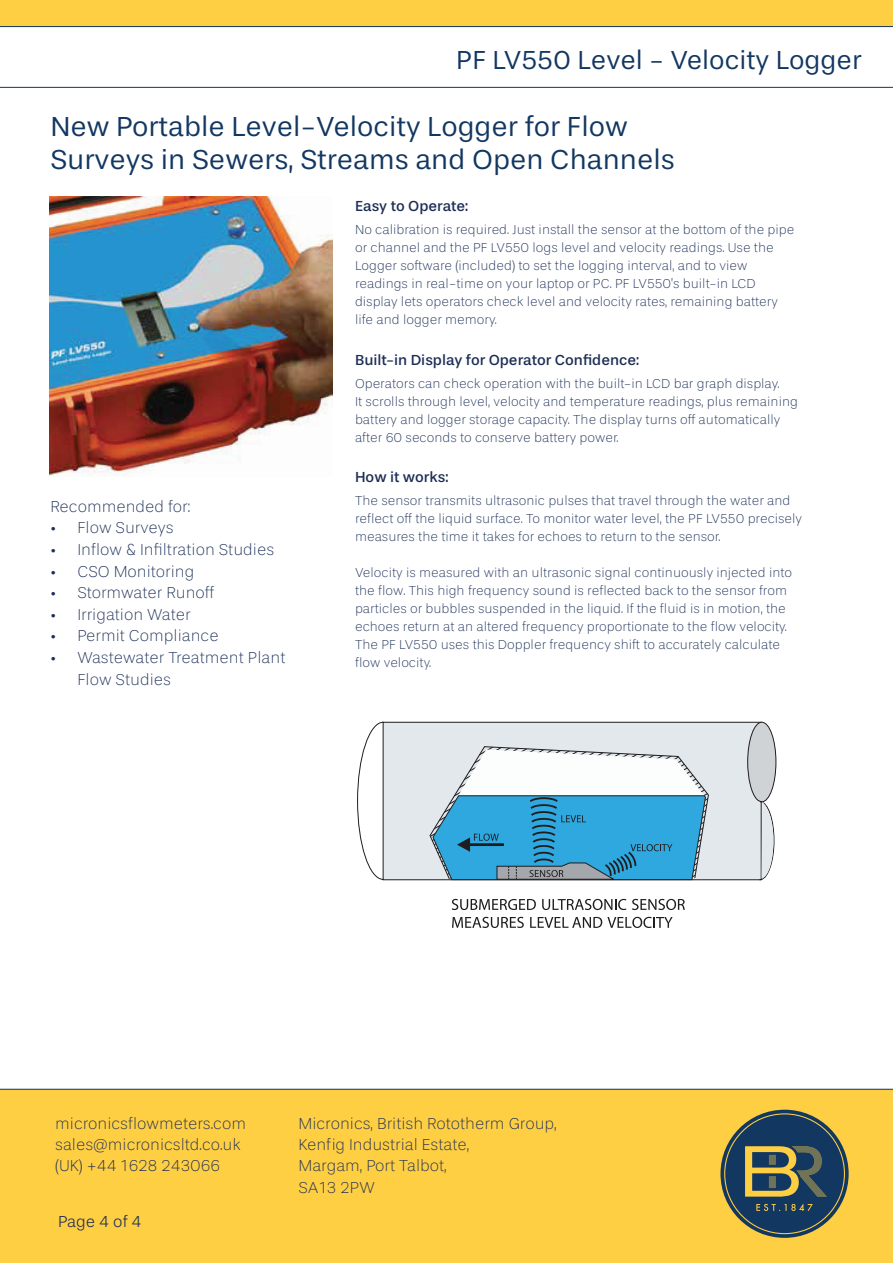
<style>
.page{position:relative;width:893px;height:1263px;background:#fff}
.page>*{position:absolute;margin:0;border:0;box-sizing:border-box;transform-origin:0 0}
.t1{font:28.5px/33px "Stevie Sans";color:#123761}
.t2{font:27px "Stevie Sans";color:#123761}
.t3{font:100 16.5px/21.6px "Stevie Sans";color:#1b2e57}
.t4{font:100 16.5px/21.3px "Stevie Sans";color:#1c2d55}
.t5{font:300 16.5px "Stevie Sans";color:#1c2d55}
.t6{font:15px "Stevie Sans";color:#1c2d55}
.t7{font:100 13.5px/18px "Stevie Sans";color:#1b2e57}
</style>
<div class="page">
<hr style="left:0;top:87px;width:893px;height:1px;background:#12365e">
<div style="left:0;top:1089px;width:893px;height:174px;background:#fece43"></div>
<svg style="left:720px;top:1110px;width:129px;height:128px"></svg>
<div style="left:769px;top:1155px;width:7px;height:10px;background:#707355"></div>
<div style="left:769px;top:1176px;width:7px;height:12px;background:#707355"></div>
<hr style="left:0;top:1089px;width:893px;height:1px;background:#12365e">
<div style="left:0;top:0;width:893px;height:27px;background:#fece43"></div>
<hr style="left:0;top:26px;width:893px;height:1px;background:#12365e">
<img style="left:50px;top:196px;width:282px;height:280px">
<div style="left:383px;top:722px;width:378px;height:158px;background:#e2e8ec;border:1px solid #1f1d1f"></div>
<svg style="left:357px;top:722px;width:27px;height:158px"></svg>
<svg style="left:452px;top:899px;width:84px;height:11px"></svg>
<svg style="left:542px;top:899px;width:84px;height:11px"></svg>
<svg style="left:632px;top:899px;width:53px;height:11px"></svg>
<svg style="left:452px;top:917px;width:72px;height:11px"></svg>
<svg style="left:530px;top:917px;width:143px;height:11px"></svg>
<svg style="left:430px;top:746px;width:279px;height:134px"></svg>
<svg style="left:747px;top:722px;width:29px;height:158px"></svg>
<h2 class="t2" style="left:456px;top:44px;width:407px">PF LV550 Level - Velocity Logger</h2>
<h1 class="t1" style="left:50px;top:110px;width:626px">New Portable Level-Velocity Logger for Flow<br>Surveys in Sewers, Streams and Open Channels</h1>
<p class="t6" style="left:355px;top:197px;width:115px">Easy to Operate:</p>
<p class="t7" style="left:355px;top:220px;width:441px">No calibration is required. Just install the sensor at the bottom of the pipe or channel and the PF LV550 logs level and velocity readings. Use the Logger software (included) to set the logging interval, and to view readings in real-time on your laptop or PC. PF LV550’s built-in LCD display lets operators check level and velocity rates, remaining battery life and logger memory.</p>
<p class="t6" style="left:355px;top:351px;width:286px">Built-in Display for Operator Confidence:</p>
<p class="t7" style="left:355px;top:374px;width:444px">Operators can check operation with the built-in LCD bar graph display.<br>It scrolls through level, velocity and temperature readings, plus remaining battery and logger storage capacity. The display turns off automatically after 60 seconds to conserve battery power.</p>
<p class="t6" style="left:355px;top:468px;width:95px">How it works:</p>
<p class="t7" style="left:355px;top:492px;width:449px">The sensor transmits ultrasonic pulses that travel through the water and reflect off the liquid surface. To monitor water level, the PF LV550 precisely measures the time it takes for echoes to return to the sensor.</p>
<p class="t7" style="left:355px;top:564px;width:439px">Velocity is measured with an ultrasonic signal continuously injected into the flow. This high frequency sound is reflected back to the sensor from particles or bubbles suspended in the liquid. If the fluid is in motion, the echoes return at an altered frequency proportionate to the flow velocity.<br>The PF LV550 uses this Doppler frequency shift to accurately calculate flow velocity.</p>
<p class="t3" style="left:50px;top:496px;width:141px">Recommended for:</p>
<p class="t3" style="left:50px;top:517px;width:125px">• Flow Surveys</p>
<p class="t3" style="left:50px;top:539px;width:225px">• Inflow &amp; Infiltration Studies</p>
<p class="t3" style="left:50px;top:561px;width:146px">• CSO Monitoring</p>
<p class="t3" style="left:50px;top:582px;width:165px">• Stormwater Runoff</p>
<p class="t3" style="left:50px;top:604px;width:142px">• Irrigation Water</p>
<p class="t3" style="left:50px;top:625px;width:170px">• Permit Compliance</p>
<p class="t3" style="left:77px;top:647px;width:210px;text-indent:-27px">• Wastewater Treatment Plant<br>Flow Studies</p>
<p class="t4" style="left:55px;top:1113px;width:192px">micronicsflowmeters.com sales@micronicsltd.co.uk (UK) +44 1628 243066</p>
<p class="t5" style="left:58px;top:1212px;width:85px">Page 4 of 4</p>
<p class="t4" style="left:298px;top:1113px;width:260px">Micronics, British Rototherm Group,<br>Kenfig Industrial Estate,<br>Margam, Port Talbot,<br>SA13 2PW</p>
</div>
